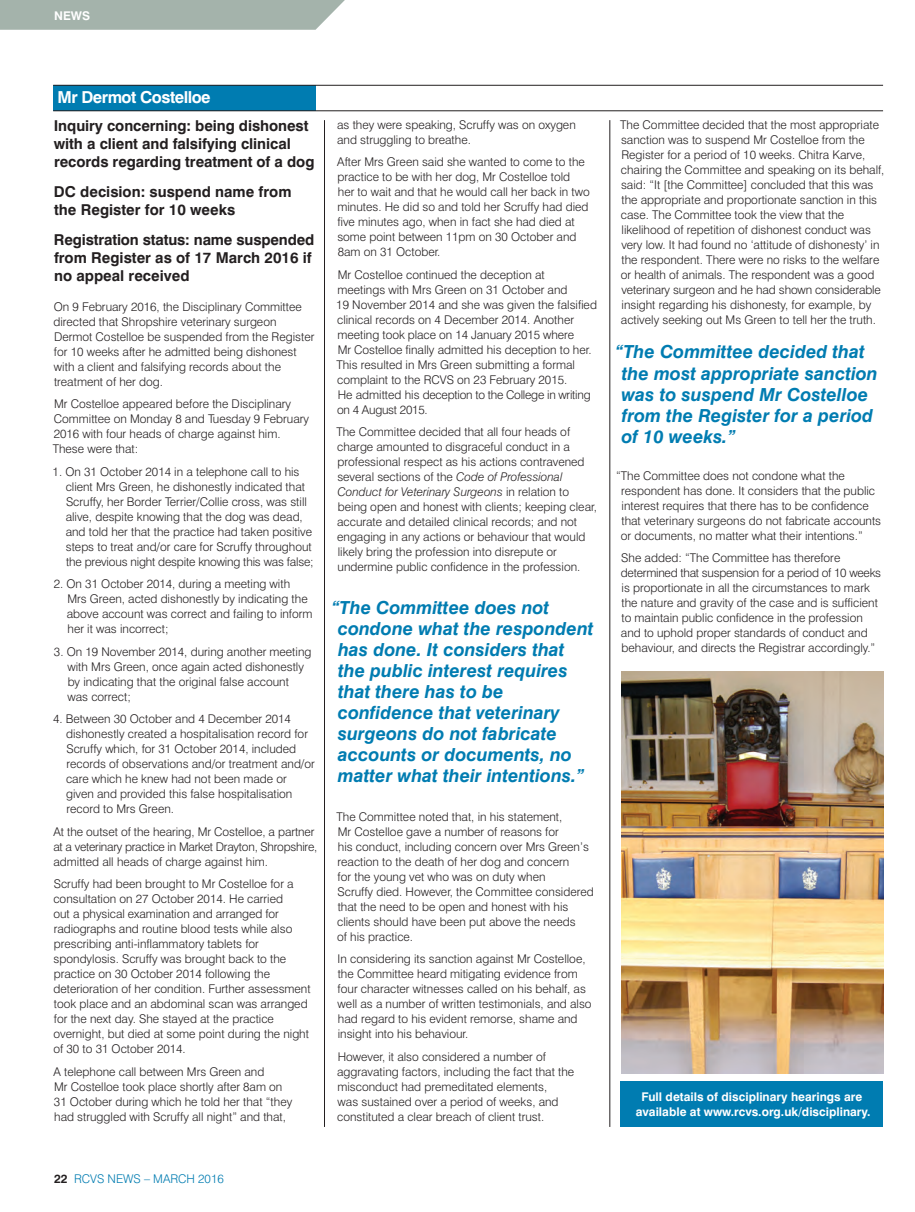
<style>
.page{position:relative;width:915px;height:1212px;background:#fff}
.page>*{position:absolute;margin:0;border:0;box-sizing:border-box;transform-origin:0 0}
.Quotes{font:italic 700 18px/21px "Swiss 721 BT";color:#007cb1}
.Sub_Heads{font:700 16.5px "Swiss 721 BT";letter-spacing:-.03em;color:#fff}
.DOC_names{font:700 15px/18px "Swiss 721 BT";letter-spacing:-.005em;color:#231f20}
.Text{font:300 12px/15px "Swiss 721 BT";color:#231f20}
.DOC_names-2{font:700 12px/15px "Swiss 721 BT";color:#fff;text-align:center}
.t1{font:300 12px "Swiss 721 BT";color:#007cb1}
.s1{font-style:italic}
.s2{font-weight:700;color:#231f20}
</style>
<div class="page">
<svg style="left:0;top:0;width:345px;height:30px;background:#a8b6af"></svg>
<div style="left:620px;top:1081px;width:262px;height:46px;background:#007cb1"></div>
<div style="left:53px;top:85px;width:262px;height:26px;background:#007cb1"></div>
<hr style="left:53px;top:85px;width:829px;height:1px;background:#231f20">
<hr style="left:53px;top:111px;width:829px;height:1px;background:#231f20">
<hr style="left:324px;top:120px;width:1px;height:1007px;background:#231f20">
<hr style="left:609px;top:120px;width:1px;height:1007px;background:#231f20">
<img style="left:621px;top:672px;width:262px;height:401px">
<p class="DOC_names-2" style="left:54px;top:8px;width:37px">NEWS</p>
<p class="Sub_Heads" style="left:57px;top:87px;width:155px">Mr Dermot Costelloe</p>
<p class="DOC_names" style="left:54px;top:117px;width:262px">Inquiry concerning: being dishonest with a client and falsifying clinical records regarding treatment of a dog</p>
<p class="DOC_names" style="left:54px;top:182px;width:239px">DC decision: suspend name from the Register for 10 weeks</p>
<p class="DOC_names" style="left:54px;top:230px;width:262px">Registration status: name suspended from Register as of 17 March 2016 if no appeal received</p>
<p class="Text" style="left:53px;top:299px;width:262px">On 9 February 2016, the Disciplinary Committee directed that Shropshire veterinary surgeon Dermot Costelloe be suspended from the Register for 10 weeks after he admitted being dishonest with a client and falsifying records about the treatment of her dog.</p>
<p class="Text" style="left:53px;top:396px;width:258px">Mr Costelloe appeared before the Disciplinary Committee on Monday 8 and Tuesday 9 February 2016 with four heads of charge against him.<br>These were that:</p>
<p class="Text" style="left:66px;top:464px;width:249px;text-indent:-13px">1. On 31 October 2014 in a telephone call to his client Mrs Green, he dishonestly indicated that Scruffy, her Border Terrier/Collie cross, was still alive, despite knowing that the dog was dead, and told her that the practice had taken positive steps to treat and/or care for Scruffy throughout the previous night despite knowing this was false;</p>
<p class="Text" style="left:67px;top:576px;width:247px;text-indent:-13px">2. On 31 October 2014, during a meeting with Mrs Green, acted dishonestly by indicating the above account was correct and failing to inform her it was incorrect;</p>
<p class="Text" style="left:67px;top:644px;width:245px;text-indent:-14px">3. On 19 November 2014, during another meeting with Mrs Green, once again acted dishonestly by indicating that the original false account was correct;</p>
<p class="Text" style="left:66px;top:711px;width:250px;text-indent:-13px">4. Between 30 October and 4 December 2014 dishonestly created a hospitalisation record for Scruffy which, for 31 October 2014, included records of observations and/or treatment and/or care which he knew had not been made or given and provided this false hospitalisation record to Mrs Green.</p>
<p class="Text" style="left:53px;top:824px;width:265px">At the outset of the hearing, Mr Costelloe, a partner at a veterinary practice in Market Drayton, Shropshire, admitted all heads of charge against him.</p>
<p class="Text" style="left:53px;top:876px;width:259px">Scruffy had been brought to Mr Costelloe for a consultation on 27 October 2014. He carried<br>out a physical examination and arranged for radiographs and routine blood tests while also prescribing anti-inflammatory tablets for spondylosis. Scruffy was brought back to the practice on 30 October 2014 following the deterioration of her condition. Further assessment took place and an abdominal scan was arranged for the next day. She stayed at the practice overnight, but died at some point during the night of 30 to 31 October 2014.</p>
<p class="Text" style="left:54px;top:1064px;width:240px">A telephone call between Mrs Green and<br>Mr Costelloe took place shortly after 8am on 31 October during which he told her that “they had struggled with Scruffy all night” and that,</p>
<p class="Text" style="left:337px;top:117px;width:240px">as they were speaking, Scruffy was on oxygen and struggling to breathe.</p>
<p class="Text" style="left:337px;top:154px;width:254px">After Mrs Green said she wanted to come to the practice to be with her dog, Mr Costelloe told<br>her to wait and that he would call her back in two minutes. He did so and told her Scruffy had died five minutes ago, when in fact she had died at some point between 11pm on 30 October and 8am on 31 October.</p>
<p class="Text" style="left:336px;top:267px;width:262px">Mr Costelloe continued the deception at<br>meetings with Mrs Green on 31 October and<br>19 November 2014 and she was given the falsified clinical records on 4 December 2014. Another meeting took place on 14 January 2015 where<br>Mr Costelloe finally admitted his deception to her.<br>This resulted in Mrs Green submitting a formal complaint to the RCVS on 23 February 2015.<br>He admitted his deception to the College in writing on 4 August 2015.</p>
<p class="Text" style="left:336px;top:424px;width:262px">The Committee decided that all four heads of charge amounted to disgraceful conduct in a professional respect as his actions contravened several sections of the <span class="s1">Code of Professional Conduct for Veterinary Surgeons</span> in relation to being open and honest with clients; keeping clear, accurate and detailed clinical records; and not engaging in any actions or behaviour that would likely bring the profession into disrepute or undermine public confidence in the profession.</p>
<p class="Quotes" style="left:337px;top:597px;width:257px;text-indent:-6px">“The Committee does not condone what the respondent has done. It considers that the public interest requires that there has to be confidence that veterinary surgeons do not fabricate accounts or documents, no matter what their intentions.”</p>
<p class="Text" style="left:336px;top:809px;width:259px">The Committee noted that, in his statement,<br>Mr Costelloe gave a number of reasons for<br>his conduct, including concern over Mrs Green’s reaction to the death of her dog and concern<br>for the young vet who was on duty when<br>Scruffy died. However, the Committee considered that the need to be open and honest with his clients should have been put above the needs<br>of his practice.</p>
<p class="Text" style="left:337px;top:951px;width:255px">In considering its sanction against Mr Costelloe, the Committee heard mitigating evidence from four character witnesses called on his behalf, as well as a number of written testimonials, and also had regard to his evident remorse, shame and insight into his behaviour.</p>
<p class="Text" style="left:337px;top:1049px;width:238px">However, it also considered a number of aggravating factors, including the fact that the misconduct had premeditated elements,<br>was sustained over a period of weeks, and constituted a clear breach of client trust.</p>
<p class="t1" style="left:54px;top:1172px;width:171px"><span class="s2">22</span> RCVS NEWS – MARCH 2016</p>
<p class="Text" style="left:620px;top:117px;width:265px">The Committee decided that the most appropriate sanction was to suspend Mr Costelloe from the Register for a period of 10 weeks. Chitra Karve, chairing the Committee and speaking on its behalf, said: “It [the Committee] concluded that this was the appropriate and proportionate sanction in this case. The Committee took the view that the likelihood of repetition of dishonest conduct was very low. It had found no ‘attitude of dishonesty’ in the respondent. There were no risks to the welfare or health of animals. The respondent was a good veterinary surgeon and he had shown considerable insight regarding his dishonesty, for example, by actively seeking out Ms Green to tell her the truth.</p>
<p class="Quotes" style="left:621px;top:341px;width:258px;text-indent:-6px">“The Committee decided that the most appropriate sanction was to suspend Mr Costelloe from the Register for a period of 10 weeks.”</p>
<p class="Text" style="left:620px;top:468px;width:262px;text-indent:-5px">“The Committee does not condone what the respondent has done. It considers that the public interest requires that there has to be confidence that veterinary surgeons do not fabricate accounts or documents, no matter what their intentions.”</p>
<p class="Text" style="left:620px;top:550px;width:261px">She added: “The Committee has therefore determined that suspension for a period of 10 weeks is proportionate in all the circumstances to mark the nature and gravity of the case and is sufficient to maintain public confidence in the profession and to uphold proper standards of conduct and behaviour, and directs the Registrar accordingly.”</p>
<p class="DOC_names-2" style="left:635px;top:1089px;width:236px">Full details of disciplinary hearings are available at www.rcvs.org.uk/disciplinary.</p>
</div>
